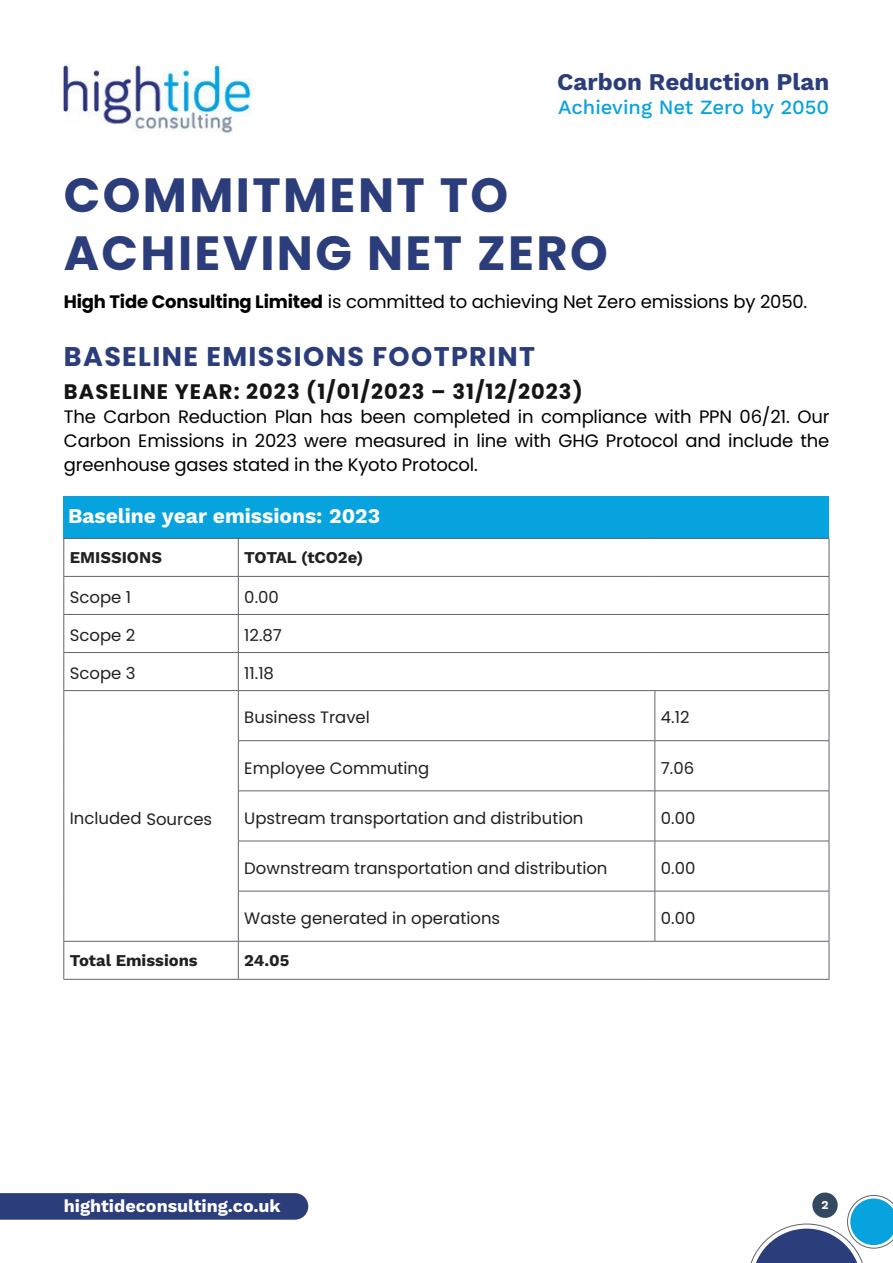
<style>
.page{position:relative;width:893px;height:1263px;background:#fff}
.page>*{position:absolute;margin:0;border:0;box-sizing:border-box;transform-origin:0 0}
.t1{font:700 48px/57.6px "Poppins";letter-spacing:.05em;color:#2b3d7b}
.t2{font:700 27px "Poppins";letter-spacing:.05em;color:#2b3d7b}
.t3{font:700 24px "Work Sans";color:#2b3d7b}
.t4{font:700 21px "Poppins";letter-spacing:.05em;color:#161415}
.t5{font:700 21px "Work Sans";color:#fff}
.t6{font:500 20.1px "Work Sans";color:#07a3de}
.t7{font:18px/24px "Poppins";letter-spacing:-.01em;color:#000;text-align:justify}
.t8{font:700 17.85px "Work Sans";color:#fff}
.t9{font:16.5px "Poppins";color:#222021}
.t10{font:700 16.5px "Work Sans";color:#222021}
.t11{font:700 12px "Work Sans";color:#fff}
.s1{font-weight:700}
</style>
<div class="page">
<svg style="left:0;top:1193px;width:308px;height:27px;background:#2f417e"></svg>
<svg style="left:750px;top:1195px;width:143px;height:68px"></svg>
<div style="left:812px;top:1192px;width:26px;height:26px;background:#33495f;border-radius:50%"></div>
<img style="left:64px;top:64px;width:188px;height:70px">
<div style="left:64px;top:496px;width:765px;height:42px;background:#07a3de"></div>
<hr style="left:64px;top:538px;width:174px;height:1px;background:#61656d">
<hr style="left:64px;top:538px;width:1px;height:38px;background:#61656d">
<hr style="left:238px;top:538px;width:417px;height:1px;background:#61656d">
<hr style="left:238px;top:538px;width:1px;height:38px;background:#61656d">
<hr style="left:655px;top:538px;width:174px;height:1px;background:#61656d">
<hr style="left:829px;top:538px;width:1px;height:38px;background:#61656d">
<hr style="left:64px;top:576px;width:174px;height:1px;background:#61656d">
<hr style="left:64px;top:577px;width:1px;height:37px;background:#61656d">
<hr style="left:238px;top:576px;width:417px;height:1px;background:#61656d">
<hr style="left:238px;top:577px;width:1px;height:37px;background:#61656d">
<hr style="left:655px;top:576px;width:174px;height:1px;background:#61656d">
<hr style="left:829px;top:577px;width:1px;height:37px;background:#61656d">
<hr style="left:64px;top:614px;width:174px;height:1px;background:#61656d">
<hr style="left:64px;top:615px;width:1px;height:37px;background:#61656d">
<hr style="left:238px;top:614px;width:417px;height:1px;background:#61656d">
<hr style="left:238px;top:615px;width:1px;height:37px;background:#61656d">
<hr style="left:655px;top:614px;width:174px;height:1px;background:#61656d">
<hr style="left:829px;top:615px;width:1px;height:37px;background:#61656d">
<hr style="left:64px;top:652px;width:174px;height:1px;background:#61656d">
<hr style="left:64px;top:653px;width:1px;height:37px;background:#61656d">
<hr style="left:238px;top:652px;width:417px;height:1px;background:#61656d">
<hr style="left:238px;top:653px;width:1px;height:37px;background:#61656d">
<hr style="left:655px;top:652px;width:174px;height:1px;background:#61656d">
<hr style="left:829px;top:653px;width:1px;height:37px;background:#61656d">
<hr style="left:64px;top:690px;width:174px;height:1px;background:#61656d">
<hr style="left:64px;top:691px;width:1px;height:50px;background:#61656d">
<hr style="left:238px;top:690px;width:417px;height:1px;background:#61656d">
<hr style="left:238px;top:691px;width:1px;height:49px;background:#61656d">
<hr style="left:655px;top:690px;width:174px;height:1px;background:#61656d">
<hr style="left:655px;top:691px;width:1px;height:49px;background:#61656d">
<hr style="left:829px;top:691px;width:1px;height:49px;background:#61656d">
<hr style="left:64px;top:741px;width:1px;height:50px;background:#61656d">
<hr style="left:238px;top:740px;width:417px;height:1px;background:#61656d">
<hr style="left:238px;top:741px;width:1px;height:50px;background:#61656d">
<hr style="left:655px;top:740px;width:174px;height:1px;background:#61656d">
<hr style="left:655px;top:741px;width:1px;height:50px;background:#61656d">
<hr style="left:829px;top:741px;width:1px;height:50px;background:#61656d">
<hr style="left:64px;top:791px;width:1px;height:50px;background:#61656d">
<hr style="left:238px;top:791px;width:417px;height:1px;background:#61656d">
<hr style="left:238px;top:791px;width:1px;height:50px;background:#61656d">
<hr style="left:655px;top:791px;width:174px;height:1px;background:#61656d">
<hr style="left:655px;top:791px;width:1px;height:50px;background:#61656d">
<hr style="left:829px;top:791px;width:1px;height:50px;background:#61656d">
<hr style="left:64px;top:841px;width:1px;height:50px;background:#61656d">
<hr style="left:238px;top:841px;width:417px;height:1px;background:#61656d">
<hr style="left:238px;top:841px;width:1px;height:50px;background:#61656d">
<hr style="left:655px;top:841px;width:174px;height:1px;background:#61656d">
<hr style="left:655px;top:841px;width:1px;height:50px;background:#61656d">
<hr style="left:829px;top:841px;width:1px;height:50px;background:#61656d">
<hr style="left:64px;top:891px;width:1px;height:50px;background:#61656d">
<hr style="left:238px;top:891px;width:417px;height:1px;background:#61656d">
<hr style="left:238px;top:891px;width:1px;height:50px;background:#61656d">
<hr style="left:655px;top:891px;width:174px;height:1px;background:#61656d">
<hr style="left:655px;top:891px;width:1px;height:50px;background:#61656d">
<hr style="left:829px;top:891px;width:1px;height:50px;background:#61656d">
<hr style="left:64px;top:941px;width:174px;height:1px;background:#61656d">
<hr style="left:64px;top:941px;width:1px;height:38px;background:#61656d">
<hr style="left:238px;top:941px;width:417px;height:1px;background:#61656d">
<hr style="left:238px;top:941px;width:1px;height:38px;background:#61656d">
<hr style="left:655px;top:941px;width:174px;height:1px;background:#61656d">
<hr style="left:829px;top:941px;width:1px;height:38px;background:#61656d">
<hr style="left:64px;top:979px;width:174px;height:1px;background:#61656d">
<hr style="left:238px;top:979px;width:417px;height:1px;background:#61656d">
<hr style="left:655px;top:979px;width:174px;height:1px;background:#61656d">
<h3 class="t3" style="left:557px;top:68px;width:274px">Carbon Reduction Plan</h3>
<p class="t6" style="left:558px;top:96px;width:272px">Achieving Net Zero by 2050</p>
<h1 class="t1" style="left:64px;top:167px;width:546px">COMMITMENT TO<br>ACHIEVING NET ZERO</h1>
<p class="t7" style="left:64px;top:290px;width:745px"><span class="s1">High Tide Consulting Limited</span> is committed to achieving Net Zero emissions by 2050.</p>
<h2 class="t2" style="left:64px;top:341px;width:473px">BASELINE EMISSIONS FOOTPRINT</h2>
<p class="t4" style="left:64px;top:379px;width:520px">BASELINE YEAR: 2023 (1/01/2023 – 31/12/2023)</p>
<p class="t7" style="left:64px;top:404px;width:767px">The Carbon Reduction Plan has been completed in compliance with PPN 06/21. Our Carbon Emissions in 2023 were measured in line with GHG Protocol and include the greenhouse gases stated in the Kyoto Protocol.</p>
<p class="t5" style="left:68px;top:504px;width:314px">Baseline year emissions: 2023</p>
<p class="t10" style="left:70px;top:548px;width:94px">EMISSIONS</p>
<p class="t10" style="left:244px;top:548px;width:120px">TOTAL (tCO2e)</p>
<p class="t9" style="left:70px;top:588px;width:63px">Scope 1</p>
<p class="t9" style="left:244px;top:588px;width:36px">0.00</p>
<p class="t9" style="left:70px;top:626px;width:67px">Scope 2</p>
<p class="t9" style="left:244px;top:626px;width:39px">12.87</p>
<p class="t9" style="left:70px;top:664px;width:67px">Scope 3</p>
<p class="t9" style="left:244px;top:664px;width:31px">11.18</p>
<p class="t9" style="left:70px;top:809px;width:144px">Included Sources</p>
<p class="t9" style="left:244px;top:708px;width:127px">Business Travel</p>
<p class="t9" style="left:661px;top:708px;width:30px">4.12</p>
<p class="t9" style="left:244px;top:758px;width:187px">Employee Commuting</p>
<p class="t9" style="left:661px;top:758px;width:35px">7.06</p>
<p class="t9" style="left:244px;top:808px;width:341px">Upstream transportation and distribution</p>
<p class="t9" style="left:661px;top:808px;width:36px">0.00</p>
<p class="t9" style="left:244px;top:858px;width:365px">Downstream transportation and distribution</p>
<p class="t9" style="left:661px;top:858px;width:36px">0.00</p>
<p class="t9" style="left:244px;top:909px;width:257px">Waste generated in operations</p>
<p class="t9" style="left:661px;top:909px;width:36px">0.00</p>
<p class="t10" style="left:70px;top:950px;width:129px">Total Emissions</p>
<p class="t10" style="left:244px;top:950px;width:47px">24.05</p>
<p class="t8" style="left:64px;top:1195px;width:218px">hightideconsulting.co.uk</p>
<p class="t11" style="left:821px;top:1198px;width:9px">2</p>
</div>
